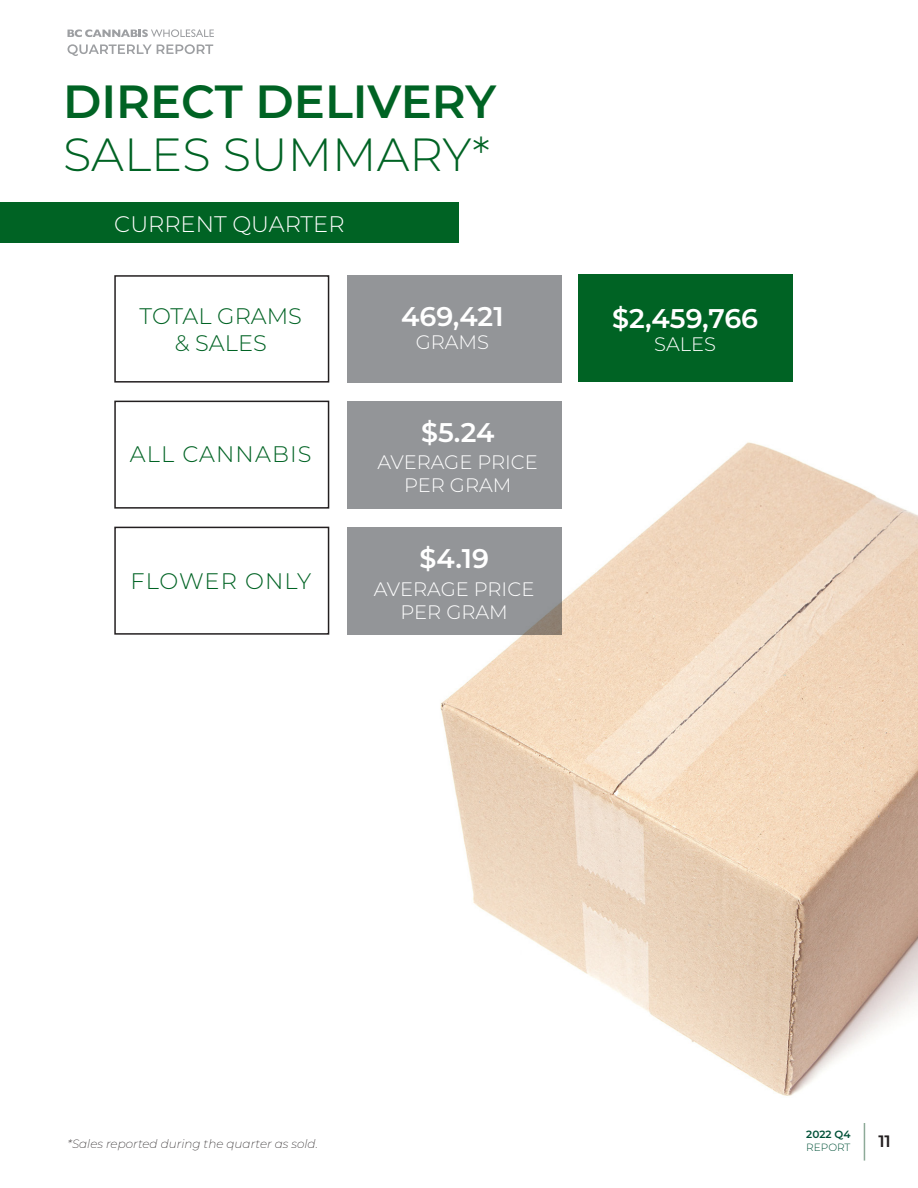
<style>
.page{position:relative;width:918px;height:1188px;background:#fff}
.page>*{position:absolute;margin:0;border:0;box-sizing:border-box;transform-origin:0 0}
.t1{font:600 46.5px "Montserrat";color:#006324}
.t2{font:300 46.5px "Montserrat";color:#006324}
.t3{font:600 27px "Montserrat";color:#fff}
.t4{font:300 22.5px/27px "Montserrat";color:#006324;text-align:center}
.t5{font:300 22.5px "Montserrat";color:#fff}
.t6{font:300 22.5px "Montserrat";letter-spacing:.05em;color:#006324}
.t7{font:300 22.5px "Montserrat";letter-spacing:.03em;color:#006324}
.t8{font:300 19.5px "Montserrat";color:#fff}
.t9{font:600 16.5px "Montserrat";color:#231f20}
.t10{font:italic 200 12px "Montserrat";color:#231f20}
.t11{font:600 10.5px "Montserrat";color:#005138}
.t12{font:300 10.5px "Montserrat";color:#005138}
</style>
<div class="page">
<svg style="left:68px;top:44px;width:145px;height:12px"></svg>
<svg style="left:68px;top:29px;width:146px;height:8px"></svg>
<hr style="left:864px;top:1123px;width:1px;height:38px;background:#8daa98">
<img style="left:440px;top:442px;width:478px;height:654px">
<div style="left:0;top:202px;width:459px;height:41px;background:#006324"></div>
<div style="left:347px;top:275px;width:215px;height:108px;background:#939598"></div>
<div style="left:347px;top:401px;width:215px;height:108px;background:#939598"></div>
<div style="left:347px;top:527px;width:215px;height:108px;background:#939598"></div>
<div style="left:578px;top:275px;width:215px;height:107px;background:#006324"></div>
<div style="left:114px;top:275px;width:215px;height:108px;border:2px solid #231f20"></div>
<div style="left:114px;top:527px;width:215px;height:108px;border:2px solid #231f20"></div>
<div style="left:114px;top:401px;width:215px;height:108px;border:2px solid #231f20"></div>
<p class="t1" style="left:63px;top:69px;width:435px">DIRECT DELIVERY</p>
<p class="t2" style="left:63px;top:123px;width:429px">SALES SUMMARY*</p>
<p class="t5" style="left:114px;top:209px;width:232px">CURRENT QUARTER</p>
<p class="t4" style="left:140px;top:301px;width:164px">TOTAL GRAMS &amp; SALES</p>
<p class="t6" style="left:130px;top:439px;width:183px">ALL CANNABIS</p>
<p class="t7" style="left:130px;top:566px;width:182px">FLOWER ONLY</p>
<p class="t3" style="left:401px;top:297px;width:104px">469,421</p>
<p class="t8" style="left:416px;top:329px;width:75px">GRAMS</p>
<p class="t3" style="left:421px;top:413px;width:75px">$5.24</p>
<p class="t8" style="left:378px;top:449px;width:162px">AVERAGE PRICE</p>
<p class="t8" style="left:404px;top:472px;width:109px">PER GRAM</p>
<p class="t3" style="left:419px;top:540px;width:71px">$4.19</p>
<p class="t8" style="left:374px;top:575px;width:162px">AVERAGE PRICE</p>
<p class="t8" style="left:401px;top:599px;width:109px">PER GRAM</p>
<p class="t3" style="left:612px;top:299px;width:147px">$2,459,766</p>
<p class="t8" style="left:654px;top:331px;width:63px">SALES</p>
<p class="t10" style="left:68px;top:1135px;width:252px">*Sales reported during the quarter as sold.</p>
<p class="t11" style="left:806px;top:1127px;width:46px">2022 Q4</p>
<p class="t12" style="left:806px;top:1140px;width:46px">REPORT</p>
<p class="t9" style="left:878px;top:1129px;width:14px">11</p>
</div>
